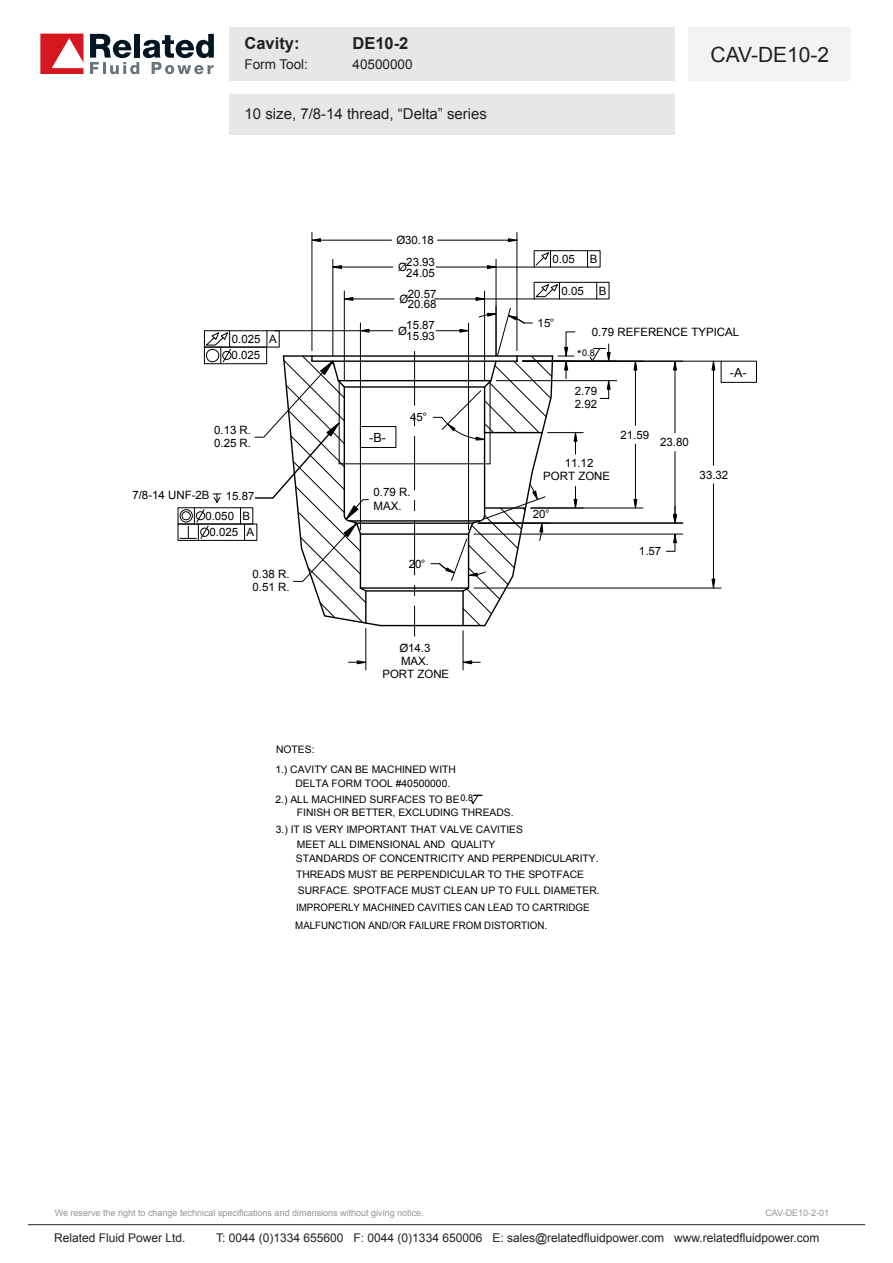
<style>
.page{position:relative;width:893px;height:1263px;background:#fff}
.page>*{position:absolute;margin:0;border:0;box-sizing:border-box;transform-origin:0 0}
.t1{font:21px "Arial";color:#231f20}
.t2{font:700 16.5px "Arial";color:#231f20}
.t3{font:15px "Arial";color:#231f20}
.t4{font:13.5px "Arial";color:#231f20}
.t5{font:12.6px "Arial";color:#000}
.t6{font:12px "Arial";color:#231f20}
.t7{font:11.4px/13.4px "Arial";color:#000}
.t8{font:10.35px/14.5px "Arial";color:#000}
.t9{font:10.2px "Arial";color:#000;scale:.95 1}
.t10{font:9.15px "Arial";color:#000}
.t11{font:9px "Arial";color:#939598}
</style>
<div class="page">
<svg style="left:40px;top:34px;width:43px;height:40px"></svg>
<svg style="left:90px;top:34px;width:124px;height:40px"></svg>
<hr style="left:28px;top:1224px;width:837px;height:1px;background:#231f20">
<div style="left:688px;top:27px;width:163px;height:54px;background:#f2f3f4"></div>
<div style="left:229px;top:27px;width:446px;height:54px;background:#e6e7e9"></div>
<div style="left:229px;top:94px;width:446px;height:41px;background:#e6e7e9"></div>
<svg style="left:414px;top:351px;width:1px;height:285px"></svg>
<hr style="left:437px;top:240px;width:71px;height:1px;background:#000">
<hr style="left:321px;top:240px;width:71px;height:1px;background:#000">
<hr style="left:517px;top:232px;width:1px;height:119px;background:#000">
<hr style="left:312px;top:232px;width:1px;height:119px;background:#000">
<svg style="left:311px;top:238px;width:10px;height:4px"></svg>
<svg style="left:536px;top:252px;width:15px;height:13px"></svg>
<hr style="left:496px;top:267px;width:38px;height:1px;background:#000">
<svg style="left:508px;top:238px;width:10px;height:4px"></svg>
<svg style="left:587px;top:252px;width:1px;height:13px"></svg>
<svg style="left:536px;top:284px;width:24px;height:13px"></svg>
<hr style="left:485px;top:299px;width:49px;height:1px;background:#000">
<div style="left:534px;top:250px;width:66px;height:17px;border:1px solid #000"></div>
<svg style="left:596px;top:284px;width:1px;height:13px"></svg>
<div style="left:534px;top:282px;width:75px;height:17px;border:1px solid #000"></div>
<svg style="left:267px;top:333px;width:1px;height:12px"></svg>
<svg style="left:206px;top:333px;width:25px;height:29px"></svg>
<div style="left:206px;top:349px;width:13px;height:13px;border:1px solid #000;border-radius:50%"></div>
<div style="left:204px;top:347px;width:63px;height:17px;border:1px solid #000"></div>
<div style="left:178px;top:524px;width:79px;height:17px;border:1px solid #000"></div>
<svg style="left:240px;top:510px;width:5px;height:30px"></svg>
<hr style="left:713px;top:370px;width:1px;height:95px;background:#000">
<hr style="left:713px;top:484px;width:1px;height:95px;background:#000">
<hr style="left:522px;top:361px;width:199px;height:1px;background:#000">
<hr style="left:474px;top:588px;width:247px;height:1px;background:#000">
<svg style="left:558px;top:332px;width:17px;height:47px"></svg>
<svg style="left:712px;top:579px;width:3px;height:10px"></svg>
<hr style="left:675px;top:370px;width:1px;height:63px;background:#000">
<hr style="left:675px;top:451px;width:1px;height:63px;background:#000">
<svg style="left:712px;top:360px;width:3px;height:10px"></svg>
<hr style="left:635px;top:370px;width:1px;height:55px;background:#000">
<hr style="left:635px;top:444px;width:1px;height:55px;background:#000">
<hr style="left:531px;top:508px;width:112px;height:1px;background:#000">
<svg style="left:673px;top:360px;width:4px;height:10px"></svg>
<svg style="left:634px;top:499px;width:3px;height:10px"></svg>
<hr style="left:548px;top:432px;width:35px;height:1px;background:#000">
<svg style="left:634px;top:360px;width:3px;height:10px"></svg>
<svg style="left:574px;top:486px;width:3px;height:23px"></svg>
<hr style="left:474px;top:534px;width:209px;height:1px;background:#000">
<hr style="left:478px;top:523px;width:205px;height:1px;background:#000">
<svg style="left:574px;top:431px;width:3px;height:23px"></svg>
<svg style="left:673px;top:506px;width:4px;height:18px"></svg>
<svg style="left:666px;top:533px;width:11px;height:19px"></svg>
<hr style="left:522px;top:361px;width:95px;height:1px;background:#000">
<hr style="left:496px;top:380px;width:121px;height:1px;background:#000">
<svg style="left:600px;top:380px;width:10px;height:19px"></svg>
<hr style="left:463px;top:631px;width:1px;height:39px;background:#000">
<hr style="left:366px;top:628px;width:1px;height:42px;background:#000">
<svg style="left:349px;top:660px;width:18px;height:4px"></svg>
<svg style="left:462px;top:660px;width:18px;height:4px"></svg>
<svg style="left:332px;top:354px;width:222px;height:273px"></svg>
<svg style="left:471px;top:795px;width:11px;height:9px"></svg>
<svg style="left:431px;top:484px;width:115px;height:143px"></svg>
<svg style="left:254px;top:355px;width:115px;height:268px"></svg>
<svg style="left:180px;top:494px;width:41px;height:46px"></svg>
<svg style="left:590px;top:344px;width:20px;height:17px"></svg>
<hr style="left:341px;top:267px;width:52px;height:1px;background:#000">
<hr style="left:436px;top:267px;width:51px;height:1px;background:#000">
<hr style="left:333px;top:259px;width:1px;height:97px;background:#000">
<hr style="left:496px;top:259px;width:1px;height:97px;background:#000">
<hr style="left:275px;top:330px;width:85px;height:1px;background:#000">
<svg style="left:487px;top:265px;width:11px;height:4px"></svg>
<svg style="left:332px;top:265px;width:10px;height:4px"></svg>
<hr style="left:435px;top:299px;width:41px;height:1px;background:#000">
<hr style="left:353px;top:299px;width:41px;height:1px;background:#000">
<hr style="left:484px;top:291px;width:1px;height:90px;background:#000">
<hr style="left:344px;top:291px;width:1px;height:90px;background:#000">
<svg style="left:343px;top:297px;width:10px;height:4px"></svg>
<svg style="left:476px;top:297px;width:10px;height:4px"></svg>
<hr style="left:468px;top:323px;width:1px;height:207px;background:#000">
<hr style="left:360px;top:323px;width:1px;height:207px;background:#000">
<svg style="left:359px;top:329px;width:34px;height:3px"></svg>
<svg style="left:433px;top:308px;width:119px;height:132px"></svg>
<div style="left:360px;top:426px;width:36px;height:22px;border:1px solid #000"></div>
<p class="t2" style="left:244px;top:33px;width:57px">Cavity:</p>
<p class="t2" style="left:352px;top:33px;width:57px">DE10-2</p>
<p class="t4" style="left:244px;top:55px;width:65px">Form Tool:</p>
<p class="t4" style="left:352px;top:55px;width:62px">40500000</p>
<p class="t3" style="left:244px;top:104px;width:244px">10 size, 7/8-14 thread, “Delta” series</p>
<p class="t7" style="left:232px;top:331px;width:47px;line-height:16.5px">0.025 A<br>0.025</p>
<p class="t7" style="left:214px;top:423px;width:38px">0.13 R.<br>0.25 R.</p>
<p class="t7" style="left:132px;top:489px;width:79px">7/8-14 UNF-2B</p>
<p class="t7" style="left:226px;top:489px;width:30px">15.87</p>
<p class="t7" style="left:205px;top:509px;width:46px">0.050 B</p>
<p class="t7" style="left:209px;top:526px;width:46px">0.025 A</p>
<p class="t7" style="left:253px;top:567px;width:38px">0.38 R.<br>0.51 R.</p>
<p class="t7" style="left:396px;top:233px;width:39px">Ø30.18</p>
<p class="t7" style="left:398px;top:261px;width:10px">Ø</p>
<p class="t7" style="left:406px;top:257px;width:30px;line-height:10.8px">23.93<br>24.05</p>
<p class="t7" style="left:399px;top:292px;width:10px">Ø</p>
<p class="t7" style="left:408px;top:288px;width:30px;line-height:10.8px">20.57<br>20.68</p>
<p class="t7" style="left:398px;top:324px;width:10px">Ø</p>
<p class="t7" style="left:406px;top:320px;width:30px;line-height:10.9px">15.87<br>15.93</p>
<p class="t5" style="left:369px;top:429px;width:18px">-B-</p>
<p class="t7" style="left:410px;top:411px;width:18px">45°</p>
<p class="t7" style="left:374px;top:486px;width:38px">0.79 R.<br>MAX.</p>
<p class="t7" style="left:409px;top:557px;width:18px">20°</p>
<p class="t7" style="left:382px;top:641px;width:68px;text-align:center">Ø14.3<br>MAX.<br>PORT ZONE</p>
<p class="t7" style="left:553px;top:252px;width:24px">0.05</p>
<p class="t7" style="left:590px;top:252px;width:9px">B</p>
<p class="t7" style="left:562px;top:284px;width:24px">0.05</p>
<p class="t7" style="left:599px;top:284px;width:9px">B</p>
<p class="t1" style="left:710px;top:41px;width:120px">CAV-DE10-2</p>
<p class="t7" style="left:538px;top:316px;width:18px">15°</p>
<p class="t7" style="left:592px;top:325px;width:149px">0.79 REFERENCE TYPICAL</p>
<p class="t10" style="left:582px;top:347px;width:14px">0.8</p>
<p class="t7" style="left:577px;top:348px;width:6px">*</p>
<p class="t7" style="left:575px;top:384px;width:24px">2.79<br>2.92</p>
<p class="t7" style="left:620px;top:428px;width:30px">21.59</p>
<p class="t7" style="left:660px;top:435px;width:30px">23.80</p>
<p class="t5" style="left:730px;top:364px;width:18px">-A-</p>
<p class="t7" style="left:543px;top:456px;width:68px;text-align:center">11.12<br>PORT ZONE</p>
<p class="t7" style="left:533px;top:508px;width:18px">20°</p>
<p class="t7" style="left:639px;top:545px;width:24px">1.57</p>
<p class="t7" style="left:700px;top:468px;width:30px">33.32</p>
<p class="t8" style="left:275px;top:739px;width:182px;line-height:20px">NOTES:<br>1.) CAVITY CAN BE MACHINED WITH</p>
<p class="t8" style="left:275px;top:792px;width:199px">2.) ALL MACHINED SURFACES TO BE<sup>0.8</sup></p>
<p class="t8" style="left:295px;top:776px;width:156px">DELTA FORM TOOL #40500000.</p>
<p class="t8" style="left:296px;top:822px;width:304px;text-indent:-20px">3.) IT IS VERY IMPORTANT THAT VALVE CAVITIES<br>MEET ALL DIMENSIONAL AND QUALITY<br>STANDARDS OF CONCENTRICITY AND PERPENDICULARITY.</p>
<p class="t8" style="left:298px;top:883px;width:303px">SURFACE. SPOTFACE MUST CLEAN UP TO FULL DIAMETER.</p>
<p class="t8" style="left:297px;top:805px;width:218px">FINISH OR BETTER, EXCLUDING THREADS.</p>
<p class="t8" style="left:296px;top:867px;width:289px">THREADS MUST BE PERPENDICULAR TO THE SPOTFACE</p>
<p class="t9" style="left:296px;top:901px;width:311px">IMPROPERLY MACHINED CAVITIES CAN LEAD TO CARTRIDGE</p>
<p class="t9" style="left:295px;top:918px;width:267px">MALFUNCTION AND/OR FAILURE FROM DISTORTION.</p>
<p class="t11" style="left:55px;top:1206px;width:370px">We reserve the right to change technical specifications and dimensions without giving notice.</p>
<p class="t6" style="left:54px;top:1229px;width:133px">Related Fluid Power Ltd.</p>
<p class="t6" style="left:216px;top:1229px;width:605px">T: 0044 (0)1334 655600 F: 0044 (0)1334 650006 E: sales@relatedfluidpower.com www.relatedfluidpower.com</p>
<p class="t11" style="left:765px;top:1206px;width:65px">CAV-DE10-2-01</p>
</div>
